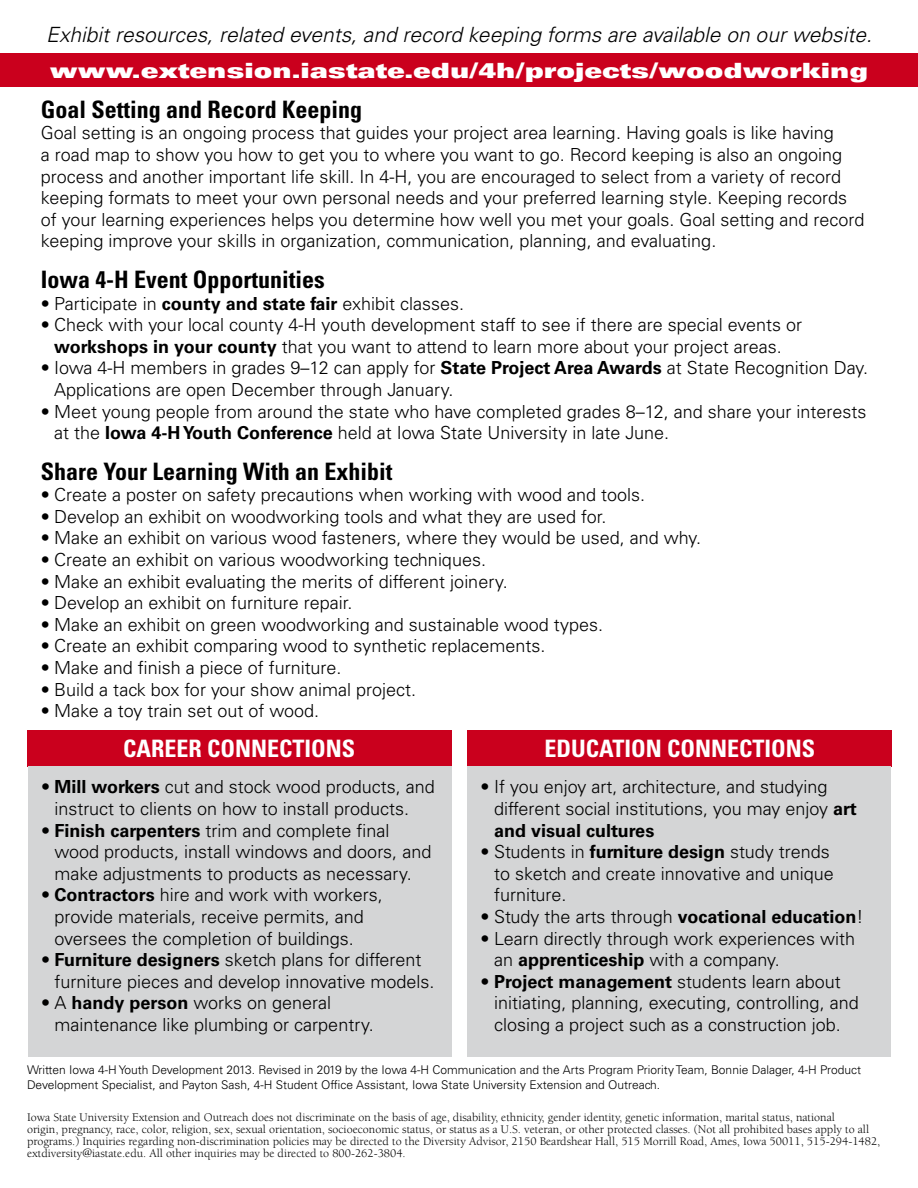
<style>
.page{position:relative;width:918px;height:1188px;background:#fff}
.page>*{position:absolute;margin:0;border:0;box-sizing:border-box;transform-origin:0 0}
.Headings_Page_2{font:700 condensed 24px "Univers LT Std";color:#000}
.Bar_Headings{font:700 condensed 24px "Univers LT Std";color:#fff}
.Headings{font:700 condensed 24px "Univers LT Std";color:#000}
.Important_Informatio{font:italic 300 21px "Univers LT Std";color:#000}
.Website_URL{font:21px "Univers LT Std X Black Ex";color:#fff}
.t1{font:300 18px/21.6px "Univers LT Std";color:#000}
.t2{font:12px/12px "Berkeley Std";color:#000}
.t3{font:300 12px/14.4px "Univers LT Std";color:#000}
.s1{font-weight:700}
</style>
<div class="page">
<div style="left:468px;top:730px;width:424px;height:37px;background:#ca001d"></div>
<div style="left:27px;top:730px;width:425px;height:37px;background:#ca001d"></div>
<div style="left:0;top:53px;width:918px;height:34px;background:#ca001d"></div>
<div style="left:28px;top:767px;width:424px;height:290px;background:#d4d5d6"></div>
<div style="left:467px;top:767px;width:424px;height:290px;background:#d4d5d6"></div>
<p class="Important_Informatio" style="left:46px;top:22px;width:827px">Exhibit resources, related events, and record keeping forms are available on our website.</p>
<h2 class="Website_URL" style="left:50px;top:58px;width:820px">www.extension.iastate.edu/4h/projects/woodworking</h2>
<p class="Headings" style="left:41px;top:95px;width:323px">Goal Setting and Record Keeping</p>
<p class="t1" style="left:41px;top:122px;width:825px">Goal setting is an ongoing process that guides your project area learning. Having goals is like having<br>a road map to show you how to get you to where you want to go. Record keeping is also an ongoing process and another important life skill. In 4-H, you are encouraged to select from a variety of record keeping formats to meet your own personal needs and your preferred learning style. Keeping records of your learning experiences helps you determine how well you met your goals. Goal setting and record keeping improve your skills in organization, communication, planning, and evaluating.</p>
<p class="Headings_Page_2" style="left:41px;top:265px;width:285px">Iowa 4-H Event Opportunities</p>
<p class="t1" style="left:41px;top:292px;width:425px">• Participate in <span class="s1">county and state fair</span> exhibit classes.</p>
<p class="t1" style="left:41px;top:314px;width:763px;text-align:center">• Check with your local county 4-H youth development staff to see if there are special events or <span class="s1">workshops in your county</span> that you want to attend to learn more about your project areas.</p>
<p class="t1" style="left:54px;top:357px;width:815px;text-indent:-14px">• Iowa 4-H members in grades 9–12 can apply for <span class="s1">State Project Area Awards</span> at State Recognition Day.<br>Applications are open December through January.</p>
<p class="t1" style="left:54px;top:400px;width:814px;text-indent:-14px">• Meet young people from around the state who have completed grades 8–12, and share your interests at the <span class="s1">Iowa 4-H Youth Conference</span> held at Iowa State University in late June.</p>
<p class="Headings_Page_2" style="left:41px;top:456px;width:353px">Share Your Learning With an Exhibit</p>
<p class="t1" style="left:41px;top:484px;width:606px">• Create a poster on safety precautions when working with wood and tools.</p>
<p class="t1" style="left:41px;top:506px;width:567px">• Develop an exhibit on woodworking tools and what they are used for.</p>
<p class="t1" style="left:41px;top:527px;width:662px">• Make an exhibit on various wood fasteners, where they would be used, and why.</p>
<p class="t1" style="left:41px;top:549px;width:447px">• Create an exhibit on various woodworking techniques.</p>
<p class="t1" style="left:41px;top:571px;width:468px">• Make an exhibit evaluating the merits of different joinery.</p>
<p class="t1" style="left:41px;top:592px;width:313px">• Develop an exhibit on furniture repair.</p>
<p class="t1" style="left:41px;top:614px;width:564px">• Make an exhibit on green woodworking and sustainable wood types.</p>
<p class="t1" style="left:41px;top:635px;width:506px">• Create an exhibit comparing wood to synthetic replacements.</p>
<p class="t1" style="left:41px;top:657px;width:302px">• Make and finish a piece of furniture.</p>
<p class="t1" style="left:41px;top:679px;width:377px">• Build a tack box for your show animal project.</p>
<p class="t1" style="left:41px;top:700px;width:280px">• Make a toy train set out of wood.</p>
<p class="Bar_Headings" style="left:123px;top:734px;width:234px">CAREER CONNECTIONS</p>
<p class="Bar_Headings" style="left:545px;top:734px;width:272px">EDUCATION CONNECTIONS</p>
<p class="t1" style="left:494px;top:776px;width:364px;text-indent:-14px">• If you enjoy art, architecture, and studying different social institutions, you may enjoy <span class="s1">art and visual cultures</span></p>
<p class="t1" style="left:494px;top:841px;width:341px;text-indent:-14px">• Students in <span class="s1">furniture design</span> study trends to sketch and create innovative and unique furniture.</p>
<p class="t1" style="left:481px;top:906px;width:384px">• Study the arts through <span class="s1">vocational education</span>!</p>
<p class="t1" style="left:494px;top:927px;width:363px;text-indent:-14px">• Learn directly through work experiences with an <span class="s1">apprenticeship</span> with a company.</p>
<p class="t1" style="left:494px;top:971px;width:366px;text-indent:-14px">• <span class="s1">Project management</span> students learn about initiating, planning, executing, controlling, and closing a project such as a construction job.</p>
<p class="t3" style="left:27px;top:1063px;width:836px">Written Iowa 4-H Youth Development 2013. Revised in 2019 by the Iowa 4-H Communication and the Arts Program Priority Team, Bonnie Dalager, 4-H Product<br>Development Specialist, and Payton Sash, 4-H Student Office Assistant, Iowa State University Extension and Outreach.</p>
<p class="t1" style="left:55px;top:776px;width:382px;text-indent:-14px">• <span class="s1">Mill workers</span> cut and stock wood products, and instruct to clients on how to install products.</p>
<p class="t1" style="left:55px;top:819px;width:378px;text-indent:-14px">• <span class="s1">Finish carpenters</span> trim and complete final wood products, install windows and doors, and make adjustments to products as necessary.</p>
<p class="t1" style="left:55px;top:884px;width:330px;text-indent:-14px">• <span class="s1">Contractors</span> hire and work with workers, provide materials, receive permits, and oversees the completion of buildings.</p>
<p class="t1" style="left:55px;top:949px;width:381px;text-indent:-14px">• <span class="s1">Furniture designers</span> sketch plans for different furniture pieces and develop innovative models.</p>
<p class="t1" style="left:55px;top:992px;width:321px;text-indent:-14px">• A <span class="s1">handy person</span> works on general maintenance like plumbing or carpentry.</p>
<p class="t2" style="left:27px;top:1112px;width:855px">Iowa State University Extension and Outreach does not discriminate on the basis of age, disability, ethnicity, gender identity, genetic information, marital status, national<br>origin, pregnancy, race, color, religion, sex, sexual orientation, socioeconomic status, or status as a U.S. veteran, or other protected classes. (Not all prohibited bases apply to all programs.) Inquiries regarding non-discrimination policies may be directed to the Diversity Advisor, 2150 Beardshear Hall, 515 Morrill Road, Ames, Iowa 50011, 515-294-1482, extdiversity@iastate.edu. All other inquiries may be directed to 800-262-3804.</p>
</div>
